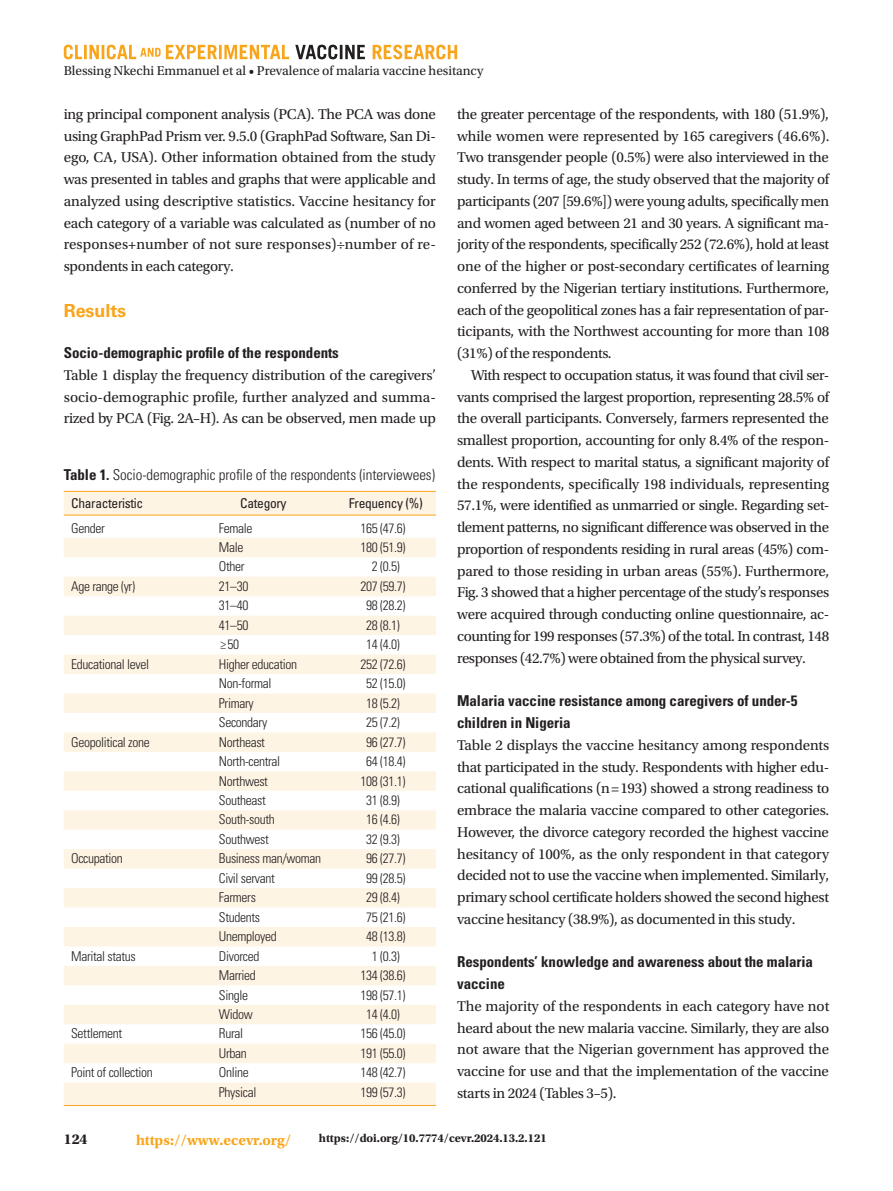
<style>
.page{position:relative;width:893px;height:1191px;background:#fff}
.page>*{position:absolute;margin:0;border:0;box-sizing:border-box;transform-origin:0 0}
.CVER_대제목{font:700 18px "Univers LT Std";letter-spacing:-.005em;color:#f9a51b}
.CVER_본문{font:15px/21.8px "Utopia Std";letter-spacing:-.02em;color:#231f20;text-align:justify}
.CVER_중제목{font:700 condensed 15px/21.8px "Univers LT Std";letter-spacing:-.005em;color:#231f20}
.CVER_표그림캡션{font:300 condensed 15px "Univers LT Std";letter-spacing:-.005em;color:#231f20}
.t1{font:700 15px "Utopia Std";letter-spacing:-.005em;color:#f9a51b}
.t2{font:700 15px "Utopia Std";color:#231f20}
.CVER_표본문{font:300 condensed 13.5px "Univers LT Std";letter-spacing:-.025em;color:#231f20}
.t3{font:13.5px "Utopia Std";letter-spacing:-.005em;color:#231f20}
.CVER_표제목{font:condensed 13.5px "Univers LT Std";letter-spacing:-.025em;color:#231f20}
.t4{font:700 12px "Utopia Std";letter-spacing:-.005em;color:#231f20}
.s1{font-weight:700}
</style>
<div class="page">
<svg style="left:373px;top:45px;width:84px;height:14px"></svg>
<svg style="left:295px;top:45px;width:70px;height:14px"></svg>
<svg style="left:64px;top:45px;width:225px;height:14px"></svg>
<svg style="left:64px;top:492px;width:372px;height:613px;fill:#fef4e5"></svg>
<hr style="left:64px;top:491px;width:140px;height:1px;background:#f9a51b">
<hr style="left:204px;top:491px;width:132px;height:1px;background:#f9a51b">
<hr style="left:336px;top:491px;width:100px;height:1px;background:#f9a51b">
<hr style="left:64px;top:515px;width:140px;height:1px;background:#f9a51b">
<hr style="left:204px;top:515px;width:132px;height:1px;background:#f9a51b">
<hr style="left:336px;top:515px;width:100px;height:1px;background:#f9a51b">
<hr style="left:64px;top:1105px;width:140px;height:1px;background:#f9a51b">
<hr style="left:204px;top:1105px;width:132px;height:1px;background:#f9a51b">
<hr style="left:336px;top:1105px;width:100px;height:1px;background:#f9a51b">
<p class="t3" style="left:64px;top:63px;width:421px">Blessing Nkechi Emmanuel et al • Prevalence of malaria vaccine hesitancy</p>
<p class="CVER_본문" style="left:64px;top:103px;width:374px">ing principal component analysis (PCA). The PCA was done using GraphPad Prism ver. 9.5.0 (GraphPad Software, San Di&shy;ego, CA, USA). Other information obtained from the study was presented in tables and graphs that were applicable and analyzed using descriptive statistics. Vaccine hesitancy for each category of a variable was calculated as (number of no responses+number of not sure responses)÷number of re&shy;spondents in each category.</p>
<p class="CVER_대제목" style="left:64px;top:300px;width:64px">Results</p>
<p class="CVER_중제목" style="left:64px;top:342px;width:277px">Socio-demographic profile of the respondents</p>
<p class="CVER_본문" style="left:64px;top:364px;width:374px">Table 1 display the frequency distribution of the caregivers’ socio-demographic profile, further analyzed and summa&shy;rized by PCA (Fig. 2A–H). As can be observed, men made up</p>
<p class="CVER_표그림캡션" style="left:64px;top:465px;width:373px"><span class="s1">Table 1.</span> Socio-demographic profile of the respondents (interviewees)</p>
<p class="CVER_표제목" style="left:71px;top:494px;width:74px">Characteristic</p>
<p class="CVER_표제목" style="left:240px;top:494px;width:48px">Category</p>
<p class="CVER_표제목" style="left:349px;top:494px;width:75px">Frequency (%)</p>
<p class="CVER_표본문" style="left:71px;top:519px;width:35px">Gender</p>
<p class="CVER_표본문" style="left:219px;top:519px;width:35px">Female</p>
<p class="CVER_표본문" style="left:360px;top:519px;width:46px">165 (47.6)</p>
<p class="CVER_표본문" style="left:219px;top:539px;width:26px">Male</p>
<p class="CVER_표본문" style="left:360px;top:539px;width:46px">180 (51.9)</p>
<p class="CVER_표본문" style="left:219px;top:558px;width:27px">Other</p>
<p class="CVER_표본문" style="left:372px;top:558px;width:29px">2 (0.5)</p>
<p class="CVER_표본문" style="left:71px;top:578px;width:65px">Age range (yr)</p>
<p class="CVER_표본문" style="left:219px;top:578px;width:31px">21–30</p>
<p class="CVER_표본문" style="left:360px;top:578px;width:46px">207 (59.7)</p>
<p class="CVER_표본문" style="left:219px;top:597px;width:31px">31–40</p>
<p class="CVER_표본문" style="left:366px;top:597px;width:41px">98 (28.2)</p>
<p class="CVER_표본문" style="left:219px;top:617px;width:31px">41–50</p>
<p class="CVER_표본문" style="left:366px;top:617px;width:35px">28 (8.1)</p>
<p class="CVER_표본문" style="left:220px;top:636px;width:20px">≥50</p>
<p class="CVER_표본문" style="left:366px;top:636px;width:35px">14 (4.0)</p>
<p class="CVER_표본문" style="left:71px;top:656px;width:79px">Educational level</p>
<p class="CVER_표본문" style="left:219px;top:656px;width:80px">Higher education</p>
<p class="CVER_표본문" style="left:360px;top:656px;width:46px">252 (72.6)</p>
<p class="CVER_표본문" style="left:219px;top:675px;width:54px">Non-formal</p>
<p class="CVER_표본문" style="left:366px;top:675px;width:41px">52 (15.0)</p>
<p class="CVER_표본문" style="left:219px;top:695px;width:36px">Primary</p>
<p class="CVER_표본문" style="left:366px;top:695px;width:35px">18 (5.2)</p>
<p class="CVER_표본문" style="left:219px;top:714px;width:50px">Secondary</p>
<p class="CVER_표본문" style="left:366px;top:714px;width:35px">25 (7.2)</p>
<p class="CVER_표본문" style="left:71px;top:733px;width:80px">Geopolitical zone</p>
<p class="CVER_표본문" style="left:219px;top:733px;width:48px">Northeast</p>
<p class="CVER_표본문" style="left:366px;top:733px;width:41px">96 (27.7)</p>
<p class="CVER_표본문" style="left:219px;top:753px;width:63px">North-central</p>
<p class="CVER_표본문" style="left:366px;top:753px;width:41px">64 (18.4)</p>
<p class="CVER_표본문" style="left:219px;top:772px;width:51px">Northwest</p>
<p class="CVER_표본문" style="left:360px;top:772px;width:46px">108 (31.1)</p>
<p class="CVER_표본문" style="left:219px;top:792px;width:48px">Southeast</p>
<p class="CVER_표본문" style="left:366px;top:792px;width:35px">31 (8.9)</p>
<p class="CVER_표본문" style="left:219px;top:811px;width:57px">South-south</p>
<p class="CVER_표본문" style="left:366px;top:811px;width:35px">16 (4.6)</p>
<p class="CVER_표본문" style="left:219px;top:831px;width:51px">Southwest</p>
<p class="CVER_표본문" style="left:366px;top:831px;width:35px">32 (9.3)</p>
<p class="CVER_표본문" style="left:71px;top:850px;width:53px">Occupation</p>
<p class="CVER_표본문" style="left:219px;top:850px;width:104px">Business man/woman</p>
<p class="CVER_표본문" style="left:366px;top:850px;width:41px">96 (27.7)</p>
<p class="CVER_표본문" style="left:219px;top:870px;width:57px">Civil servant</p>
<p class="CVER_표본문" style="left:366px;top:870px;width:41px">99 (28.5)</p>
<p class="CVER_표본문" style="left:219px;top:889px;width:38px">Farmers</p>
<p class="CVER_표본문" style="left:366px;top:889px;width:35px">29 (8.4)</p>
<p class="CVER_표본문" style="left:219px;top:909px;width:43px">Students</p>
<p class="CVER_표본문" style="left:366px;top:909px;width:41px">75 (21.6)</p>
<p class="CVER_표본문" style="left:219px;top:928px;width:59px">Unemployed</p>
<p class="CVER_표본문" style="left:366px;top:928px;width:41px">48 (13.8)</p>
<p class="CVER_표본문" style="left:71px;top:947px;width:66px">Marital status</p>
<p class="CVER_표본문" style="left:219px;top:947px;width:42px">Divorced</p>
<p class="CVER_표본문" style="left:372px;top:947px;width:29px">1 (0.3)</p>
<p class="CVER_표본문" style="left:219px;top:967px;width:38px">Married</p>
<p class="CVER_표본문" style="left:360px;top:967px;width:46px">134 (38.6)</p>
<p class="CVER_표본문" style="left:219px;top:986px;width:31px">Single</p>
<p class="CVER_표본문" style="left:360px;top:986px;width:46px">198 (57.1)</p>
<p class="CVER_표본문" style="left:219px;top:1006px;width:35px">Widow</p>
<p class="CVER_표본문" style="left:366px;top:1006px;width:35px">14 (4.0)</p>
<p class="CVER_표본문" style="left:71px;top:1025px;width:52px">Settlement</p>
<p class="CVER_표본문" style="left:219px;top:1025px;width:26px">Rural</p>
<p class="CVER_표본문" style="left:360px;top:1025px;width:46px">156 (45.0)</p>
<p class="CVER_표본문" style="left:219px;top:1045px;width:29px">Urban</p>
<p class="CVER_표본문" style="left:360px;top:1045px;width:46px">191 (55.0)</p>
<p class="CVER_표본문" style="left:71px;top:1064px;width:83px">Point of collection</p>
<p class="CVER_표본문" style="left:219px;top:1064px;width:31px">Online</p>
<p class="CVER_표본문" style="left:360px;top:1064px;width:46px">148 (42.7)</p>
<p class="CVER_표본문" style="left:219px;top:1084px;width:39px">Physical</p>
<p class="CVER_표본문" style="left:360px;top:1084px;width:46px">199 (57.3)</p>
<p class="CVER_본문" style="left:457px;top:103px;width:374px">the greater percentage of the respondents, with 180 (51.9%), while women were represented by 165 caregivers (46.6%).<br>Two transgender people (0.5%) were also interviewed in the study. In terms of age, the study observed that the majority of participants (207 [59.6%]) were young adults, specifically men and women aged between 21 and 30 years. A significant ma&shy;jority of the respondents, specifically 252 (72.6%), hold at least one of the higher or post-secondary certificates of learning conferred by the Nigerian tertiary institutions. Furthermore, each of the geopolitical zones has a fair representation of par&shy;ticipants, with the Northwest accounting for more than 108 (31%) of the respondents.</p>
<p class="CVER_본문" style="left:457px;top:364px;width:374px;text-indent:14px">With respect to occupation status, it was found that civil ser&shy;vants comprised the largest proportion, representing 28.5% of the overall participants. Conversely, farmers represented the smallest proportion, accounting for only 8.4% of the respon&shy;dents. With respect to marital status, a significant majority of the respondents, specifically 198 individuals, representing 57.1%, were identified as unmarried or single. Regarding set&shy;tlement patterns, no significant difference was observed in the proportion of respondents residing in rural areas (45%) com&shy;pared to those residing in urban areas (55%). Furthermore, Fig. 3 showed that a higher percentage of the study’s responses were acquired through conducting online questionnaire, ac&shy;counting for 199 responses (57.3%) of the total. In contrast, 148 responses (42.7%) were obtained from the physical survey.</p>
<p class="CVER_중제목" style="left:457px;top:690px;width:342px">Malaria vaccine resistance among caregivers of under-5 children in Nigeria</p>
<p class="CVER_본문" style="left:457px;top:734px;width:374px">Table 2 displays the vaccine hesitancy among respondents that participated in the study. Respondents with higher edu&shy;cational qualifications (n=193) showed a strong readiness to embrace the malaria vaccine compared to other categories.<br>However, the divorce category recorded the highest vaccine hesitancy of 100%, as the only respondent in that category decided not to use the vaccine when implemented. Similarly, primary school certificate holders showed the second highest vaccine hesitancy (38.9%), as documented in this study.</p>
<p class="CVER_중제목" style="left:457px;top:951px;width:357px">Respondents’ knowledge and awareness about the malaria vaccine</p>
<p class="CVER_본문" style="left:457px;top:995px;width:374px">The majority of the respondents in each category have not heard about the new malaria vaccine. Similarly, they are also not aware that the Nigerian government has approved the vaccine for use and that the implementation of the vaccine starts in 2024 (Tables 3–5).</p>
<p class="t2" style="left:64px;top:1130px;width:25px">124</p>
<p class="t1" style="left:136px;top:1131px;width:157px">https://www.ecevr.org/</p>
<p class="t4" style="left:319px;top:1131px;width:229px">https://doi.org/10.7774/cevr.2024.13.2.121</p>
</div>
